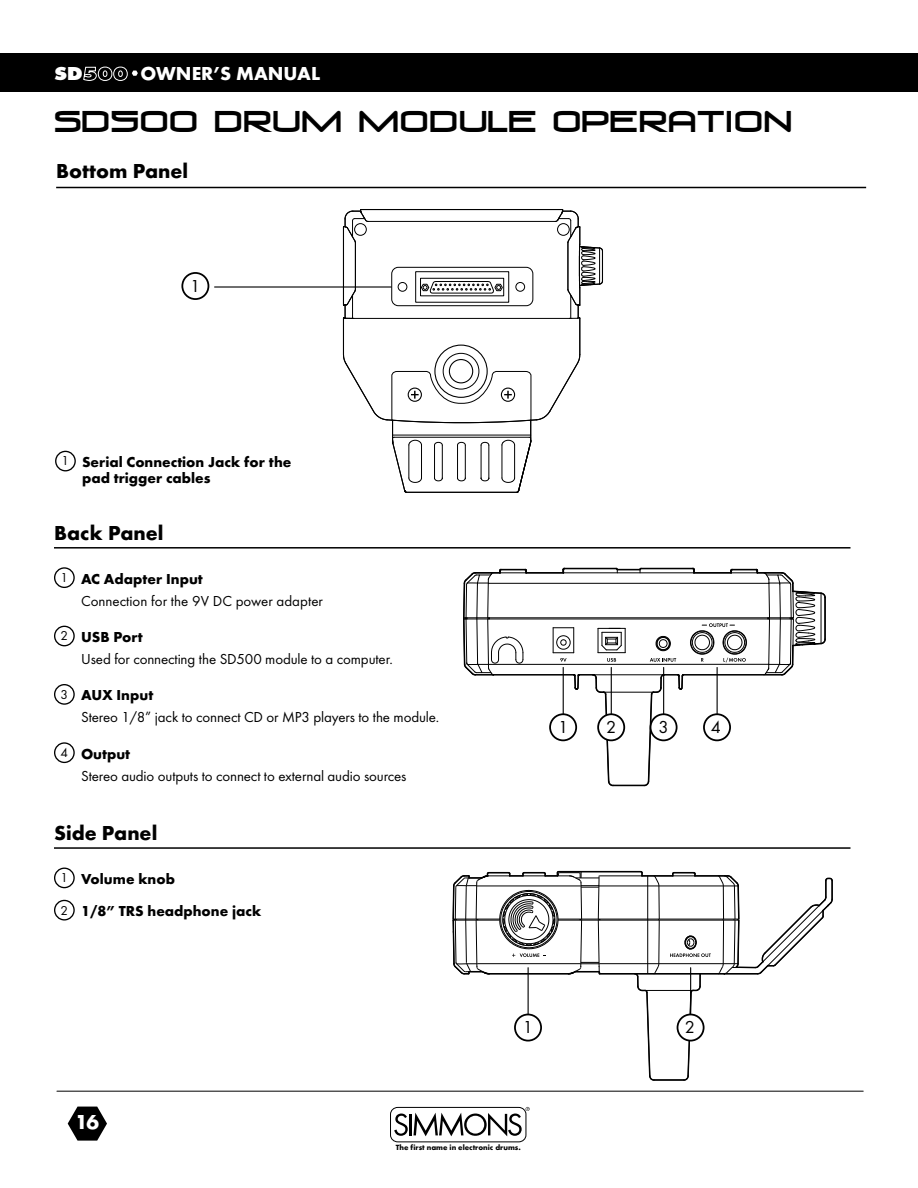
<style>
.page{position:relative;width:918px;height:1188px;background:#fff}
.page>*{position:absolute;margin:0;border:0;box-sizing:border-box;transform-origin:0 0}
.t1{font:28.5px "Venus Rising";color:#000}
.t2{font:700 21px "Futura T";color:#000}
.t3{font:700 21px "Futura T";color:#fff}
.t4{font:700 19.5px "Futura T";color:#fff}
.t5{font:800 19.5px "Futura T";color:#fff;scale:1.1 1}
.t6{font:18px "Futura T";color:#000}
.t7{font:15px/22px "Futura T";letter-spacing:-.01em;color:#000}
.t8{font:700 15px/32.2px "Futura T";color:#000}
.t9{font:700 7.8px "Futura T";color:#000}
.s1{font-weight:400;font-size:13.35px}
.s2{font-size:13.35px}
.s3{font-weight:700}
</style>
<div class="page">
<div style="left:0;top:53px;width:918px;height:39px;background:#000"></div>
<svg style="left:83px;top:66px;width:55px;height:15px"></svg>
<svg style="left:68px;top:1107px;width:39px;height:34px"></svg>
<div style="left:390px;top:1107px;width:136px;height:35px;border:1px solid #000;border-radius:7px"></div>
<svg style="left:394px;top:1107px;width:136px;height:29px"></svg>
<hr style="left:57px;top:1091px;width:806px;height:1px;background:#000">
<hr style="left:475px;top:674px;width:100px;height:2px;background:#000">
<hr style="left:526px;top:572px;width:38px;height:2px;background:#000">
<hr style="left:488px;top:664px;width:281px;height:1px;background:#000">
<hr style="left:464px;top:619px;width:329px;height:1px;background:#000">
<hr style="left:464px;top:617px;width:329px;height:1px;background:#000">
<hr style="left:489px;top:583px;width:280px;height:1px;background:#000">
<svg style="left:463px;top:568px;width:65px;height:108px"></svg>
<svg style="left:553px;top:567px;width:273px;height:220px"></svg>
<hr style="left:695px;top:875px;width:33px;height:2px;background:#000">
<hr style="left:642px;top:875px;width:31px;height:2px;background:#000">
<hr style="left:654px;top:1079px;width:30px;height:2px;background:#000">
<hr style="left:558px;top:871px;width:83px;height:1px;background:#000">
<hr style="left:600px;top:876px;width:128px;height:1px;background:#000">
<hr style="left:599px;top:886px;width:139px;height:1px;background:#000">
<hr style="left:558px;top:919px;width:181px;height:1px;background:#000">
<hr style="left:558px;top:920px;width:181px;height:1px;background:#000">
<svg style="left:653px;top:875px;width:7px;height:12px"></svg>
<hr style="left:600px;top:963px;width:138px;height:1px;background:#000">
<hr style="left:600px;top:973px;width:158px;height:1px;background:#000">
<hr style="left:642px;top:990px;width:54px;height:1px;background:#000">
<svg style="left:639px;top:870px;width:5px;height:6px"></svg>
<hr style="left:647px;top:876px;width:1px;height:98px;background:#000">
<svg style="left:633px;top:963px;width:27px;height:118px"></svg>
<hr style="left:658px;top:920px;width:2px;height:44px;background:#000">
<hr style="left:659px;top:886px;width:1px;height:33px;background:#000">
<svg style="left:682px;top:974px;width:20px;height:107px"></svg>
<svg style="left:671px;top:871px;width:25px;height:5px"></svg>
<hr style="left:654px;top:1080px;width:30px;height:1px;background:#000">
<svg style="left:717px;top:875px;width:116px;height:100px"></svg>
<svg style="left:670px;top:935px;width:41px;height:22px"></svg>
<svg style="left:452px;top:870px;width:149px;height:105px"></svg>
<hr style="left:56px;top:187px;width:810px;height:1px;background:#000">
<hr style="left:54px;top:547px;width:796px;height:2px;background:#000">
<div style="left:54px;top:567px;width:21px;height:21px;border:1px solid #000;border-radius:50%"></div>
<div style="left:54px;top:626px;width:21px;height:20px;border:1px solid #000;border-radius:50%"></div>
<div style="left:54px;top:684px;width:21px;height:21px;border:1px solid #000;border-radius:50%"></div>
<div style="left:54px;top:742px;width:21px;height:21px;border:1px solid #000;border-radius:50%"></div>
<hr style="left:54px;top:847px;width:796px;height:2px;background:#000">
<div style="left:54px;top:868px;width:21px;height:20px;border:1px solid #000;border-radius:50%"></div>
<div style="left:54px;top:900px;width:21px;height:21px;border:1px solid #000;border-radius:50%"></div>
<div style="left:549px;top:713px;width:28px;height:28px;border:2px solid #000;border-radius:50%"></div>
<hr style="left:563px;top:667px;width:1px;height:47px;background:#000">
<div style="left:514px;top:1014px;width:28px;height:28px;border:2px solid #000;border-radius:50%"></div>
<hr style="left:528px;top:968px;width:1px;height:46px;background:#000">
<div style="left:598px;top:714px;width:26px;height:26px;background:#fff;border-radius:50%"></div>
<div style="left:597px;top:713px;width:28px;height:28px;border:2px solid #000;border-radius:50%"></div>
<hr style="left:611px;top:667px;width:1px;height:47px;background:#000">
<div style="left:651px;top:714px;width:26px;height:26px;background:#fff;border-radius:50%"></div>
<div style="left:650px;top:713px;width:28px;height:28px;border:2px solid #000;border-radius:50%"></div>
<hr style="left:663px;top:667px;width:1px;height:47px;background:#000">
<div style="left:704px;top:714px;width:26px;height:26px;background:#fff;border-radius:50%"></div>
<div style="left:703px;top:713px;width:28px;height:28px;border:2px solid #000;border-radius:50%"></div>
<hr style="left:717px;top:667px;width:1px;height:47px;background:#000">
<div style="left:678px;top:1015px;width:26px;height:26px;background:#fff;border-radius:50%"></div>
<div style="left:677px;top:1014px;width:28px;height:28px;border:2px solid #000;border-radius:50%"></div>
<hr style="left:690px;top:968px;width:1px;height:46px;background:#000">
<div style="left:181px;top:272px;width:28px;height:28px;border:2px solid #000;border-radius:50%"></div>
<hr style="left:215px;top:286px;width:176px;height:2px;background:#000">
<hr style="left:579px;top:318px;width:1px;height:37px;background:#000">
<hr style="left:361px;top:209px;width:201px;height:1px;background:#000">
<hr style="left:368px;top:221px;width:187px;height:1px;background:#000">
<hr style="left:343px;top:318px;width:1px;height:37px;background:#000">
<hr style="left:343px;top:227px;width:1px;height:78px;background:#000">
<hr style="left:355px;top:243px;width:1px;height:46px;background:#000">
<hr style="left:352px;top:318px;width:218px;height:1px;background:#000">
<svg style="left:342px;top:289px;width:14px;height:31px"></svg>
<svg style="left:342px;top:209px;width:27px;height:34px"></svg>
<hr style="left:580px;top:318px;width:1px;height:37px;background:#000">
<svg style="left:555px;top:209px;width:48px;height:110px"></svg>
<svg style="left:342px;top:354px;width:239px;height:139px"></svg>
<div style="left:501px;top:388px;width:14px;height:14px;border:1px solid #000;border-radius:50%"></div>
<div style="left:434px;top:345px;width:54px;height:53px;border:1px solid #000;border-radius:50%"></div>
<div style="left:443px;top:353px;width:36px;height:36px;border:1px solid #000;border-radius:50%"></div>
<div style="left:449px;top:359px;width:24px;height:24px;border:1px solid #000;border-radius:50%"></div>
<div style="left:391px;top:267px;width:142px;height:39px;border:1px solid #000;border-radius:7px"></div>
<div style="left:354px;top:223px;width:13px;height:13px;border:1px solid #000;border-radius:50%"></div>
<div style="left:557px;top:223px;width:13px;height:13px;border:1px solid #000;border-radius:50%"></div>
<div style="left:398px;top:282px;width:9px;height:10px;border:1px solid #000;border-radius:50%"></div>
<div style="left:516px;top:282px;width:9px;height:10px;border:1px solid #000;border-radius:50%"></div>
<div style="left:415px;top:271px;width:94px;height:32px;border:1px solid #000"></div>
<svg style="left:422px;top:281px;width:80px;height:13px"></svg>
<div style="left:420px;top:278px;width:84px;height:18px;border:1px solid #000"></div>
<div style="left:55px;top:451px;width:21px;height:20px;border:1px solid #000;border-radius:50%"></div>
<h3 class="t5" style="left:54px;top:62px;width:28px">SD</h3>
<h3 class="t4" style="left:140px;top:62px;width:181px">OWNER’S MANUAL</h3>
<h1 class="t1" style="left:54px;top:108px;width:741px">SD500 DRUM MODULE OPERATION</h1>
<h2 class="t2" style="left:56px;top:158px;width:134px">Bottom Panel</h2>
<p class="t6" style="left:190px;top:275px;width:12px">1</p>
<p class="t8" style="left:82px;top:454px;width:211px;line-height:16.5px;text-indent:-20px"><span class="s1">1</span> Serial Connection Jack for the pad trigger cables</p>
<h2 class="t2" style="left:54px;top:520px;width:111px">Back Panel</h2>
<p class="t7" style="left:81px;top:567px;width:244px;text-indent:-20px"><span class="s2">1</span> <span class="s3">AC Adapter Input<br></span>Connection for the 9V DC power adapter</p>
<p class="t7" style="left:81px;top:626px;width:313px;text-indent:-21px"><span class="s2">2</span> <span class="s3">USB Port<br></span>Used for connecting the SD500 module to a computer.</p>
<p class="t7" style="left:81px;top:684px;width:360px;text-indent:-20px"><span class="s2">3</span> <span class="s3">AUX Input<br></span>Stereo 1/8” jack to connect CD or MP3 players to the module.</p>
<p class="t7" style="left:81px;top:742px;width:327px;text-indent:-20px"><span class="s2">4</span> <span class="s3">Output<br></span>Stereo audio outputs to connect to external audio sources</p>
<h2 class="t2" style="left:54px;top:820px;width:105px">Side Panel</h2>
<p class="t8" style="left:61px;top:863px;width:202px"><span class="s1">1</span> Volume knob<br><span class="s1">2</span> 1/8” TRS headphone jack</p>
<p class="t6" style="left:558px;top:717px;width:12px">1</p>
<h2 class="t3" style="left:75px;top:1110px;width:26px">16</h2>
<p class="t6" style="left:523px;top:1017px;width:12px">1</p>
<p class="t9" style="left:396px;top:1143px;width:126px">The first name in electronic drums.</p>
<p class="t6" style="left:606px;top:717px;width:12px">2</p>
<p class="t6" style="left:658px;top:717px;width:12px">3</p>
<p class="t6" style="left:711px;top:717px;width:12px">4</p>
<p class="t6" style="left:685px;top:1017px;width:12px">2</p>
</div>
